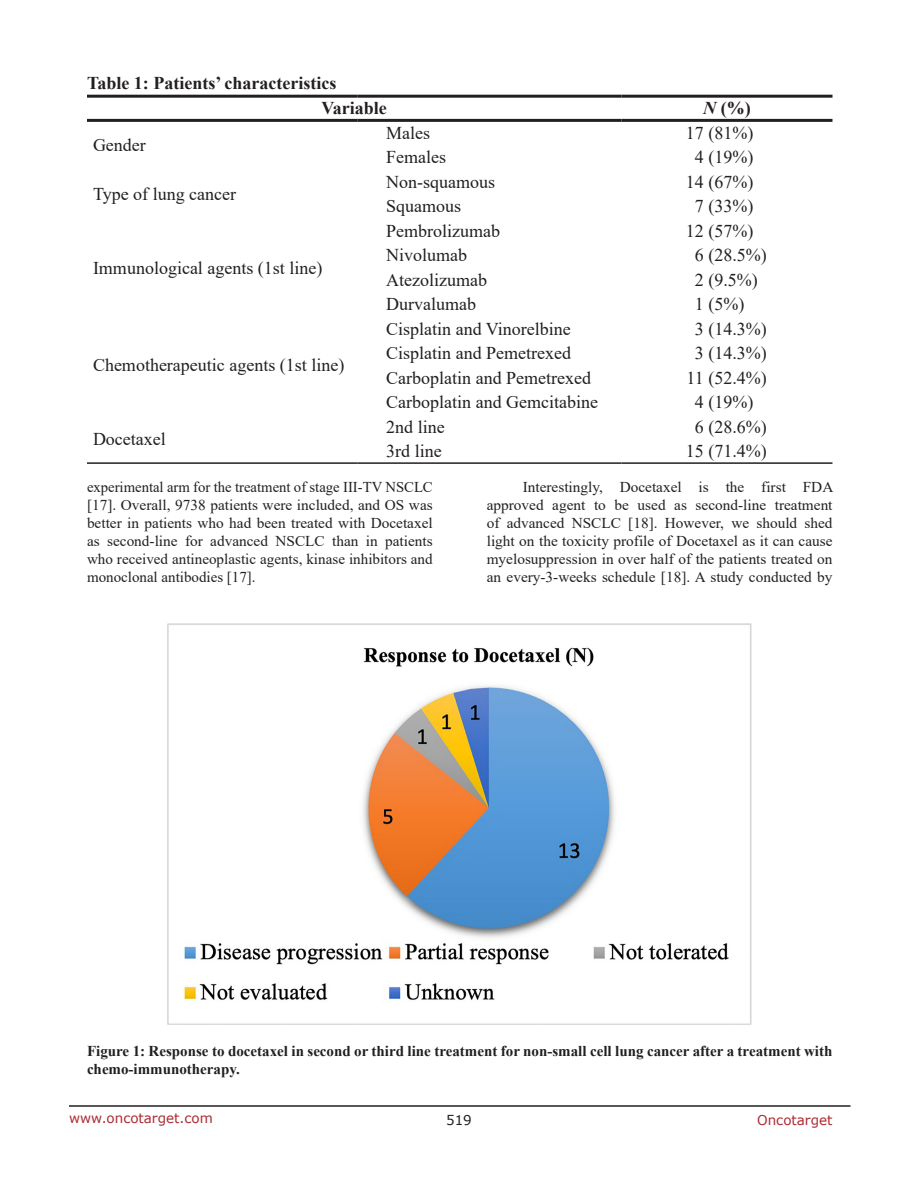
<style>
.page{position:relative;width:918px;height:1188px;background:#fff}
.page>*{position:absolute;margin:0;border:0;box-sizing:border-box;transform-origin:0 0}
.TableText_Left{font:18px "Times New Roman";color:#231f20}
.TableHeading{font:700 18px "Times New Roman";color:#231f20}
.TableText_Left-2{font:700 18px "Times New Roman";color:#231f20}
.BodyText{font:15px/18px "Times New Roman";color:#231f20;text-align:justify}
.FigureText{font:700 15px/18px "Times New Roman";color:#231f20}
.t1{font:13.5px "Verdana";color:#ac2b31}
.t2{font:13.5px "Verdana";color:#231f20}
.s1{font-style:italic}
</style>
<div class="page">
<hr style="left:69px;top:1105px;width:781px;height:2px;background:#231f20">
<img style="left:167px;top:623px;width:585px;height:402px">
<hr style="left:87px;top:95px;width:271px;height:3px;background:#231f20">
<hr style="left:358px;top:95px;width:263px;height:3px;background:#231f20">
<hr style="left:621px;top:95px;width:211px;height:3px;background:#231f20">
<hr style="left:87px;top:119px;width:271px;height:3px;background:#231f20">
<hr style="left:358px;top:119px;width:263px;height:3px;background:#231f20">
<hr style="left:621px;top:119px;width:211px;height:3px;background:#231f20">
<hr style="left:87px;top:462px;width:271px;height:2px;background:#231f20">
<hr style="left:358px;top:462px;width:263px;height:2px;background:#231f20">
<hr style="left:621px;top:462px;width:211px;height:2px;background:#231f20">
<p class="TableHeading" style="left:87px;top:70px;width:251px">Table 1: Patients’ characteristics</p>
<p class="TableText_Left-2" style="left:322px;top:95px;width:67px">Variable</p>
<p class="TableText_Left-2" style="left:703px;top:95px;width:49px"><span class="s1">N</span> (%)</p>
<p class="TableText_Left" style="left:93px;top:132px;width:54px">Gender</p>
<p class="TableText_Left" style="left:386px;top:120px;width:45px">Males</p>
<p class="TableText_Left" style="left:686px;top:120px;width:69px">17 (81%)</p>
<p class="TableText_Left" style="left:386px;top:145px;width:61px">Females</p>
<p class="TableText_Left" style="left:695px;top:145px;width:60px">4 (19%)</p>
<p class="TableText_Left" style="left:93px;top:181px;width:145px">Type of lung cancer</p>
<p class="TableText_Left" style="left:93px;top:255px;width:231px">Immunological agents (1st line)</p>
<p class="TableText_Left" style="left:93px;top:353px;width:253px">Chemotherapeutic agents (1st line)</p>
<p class="TableText_Left" style="left:93px;top:426px;width:74px">Docetaxel</p>
<p class="TableText_Left" style="left:386px;top:169px;width:110px">Non-squamous</p>
<p class="TableText_Left" style="left:686px;top:169px;width:69px">14 (67%)</p>
<p class="TableText_Left" style="left:386px;top:194px;width:77px">Squamous</p>
<p class="TableText_Left" style="left:695px;top:194px;width:60px">7 (33%)</p>
<p class="TableText_Left" style="left:386px;top:218px;width:115px">Pembrolizumab</p>
<p class="TableText_Left" style="left:686px;top:218px;width:69px">12 (57%)</p>
<p class="TableText_Left" style="left:386px;top:243px;width:82px">Nivolumab</p>
<p class="TableText_Left" style="left:695px;top:243px;width:73px">6 (28.5%)</p>
<p class="TableText_Left" style="left:386px;top:267px;width:102px">Atezolizumab</p>
<p class="TableText_Left" style="left:695px;top:267px;width:64px">2 (9.5%)</p>
<p class="TableText_Left" style="left:386px;top:292px;width:91px">Durvalumab</p>
<p class="TableText_Left" style="left:695px;top:292px;width:51px">1 (5%)</p>
<p class="TableText_Left" style="left:386px;top:316px;width:186px">Cisplatin and Vinorelbine</p>
<p class="TableText_Left" style="left:695px;top:316px;width:73px">3 (14.3%)</p>
<p class="TableText_Left" style="left:386px;top:340px;width:186px">Cisplatin and Pemetrexed</p>
<p class="TableText_Left" style="left:695px;top:340px;width:73px">3 (14.3%)</p>
<p class="TableText_Left" style="left:386px;top:365px;width:206px">Carboplatin and Pemetrexed</p>
<p class="TableText_Left" style="left:687px;top:365px;width:82px">11 (52.4%)</p>
<p class="TableText_Left" style="left:386px;top:389px;width:213px">Carboplatin and Gemcitabine</p>
<p class="TableText_Left" style="left:695px;top:389px;width:60px">4 (19%)</p>
<p class="TableText_Left" style="left:386px;top:414px;width:60px">2nd line</p>
<p class="TableText_Left" style="left:695px;top:414px;width:73px">6 (28.6%)</p>
<p class="TableText_Left" style="left:386px;top:438px;width:57px">3rd line</p>
<p class="TableText_Left" style="left:686px;top:438px;width:82px">15 (71.4%)</p>
<p class="BodyText" style="left:87px;top:478px;width:347px">experimental arm for the treatment of stage III-TV NSCLC [17]. Overall, 9738 patients were included, and OS was better in patients who had been treated with Docetaxel as second-line for advanced NSCLC than in patients who received antineoplastic agents, kinase inhibitors and monoclonal antibodies [17].</p>
<p class="BodyText" style="left:487px;top:478px;width:348px;text-indent:36px">Interestingly, Docetaxel is the first FDA approved agent to be used as second-line treatment of advanced NSCLC [18]. However, we should shed light on the toxicity profile of Docetaxel as it can cause myelosuppression in over half of the patients treated on an every-3-weeks schedule [18]. A study conducted by</p>
<p class="FigureText" style="left:87px;top:1042px;width:747px">Figure 1: Response to docetaxel in second or third line treatment for non-small cell lung cancer after a treatment with chemo-immunotherapy.</p>
<p class="t1" style="left:69px;top:1109px;width:145px">www.oncotarget.com</p>
<p class="t2" style="left:446px;top:1111px;width:27px">519</p>
<p class="t1" style="left:757px;top:1111px;width:77px">Oncotarget</p>
</div>
